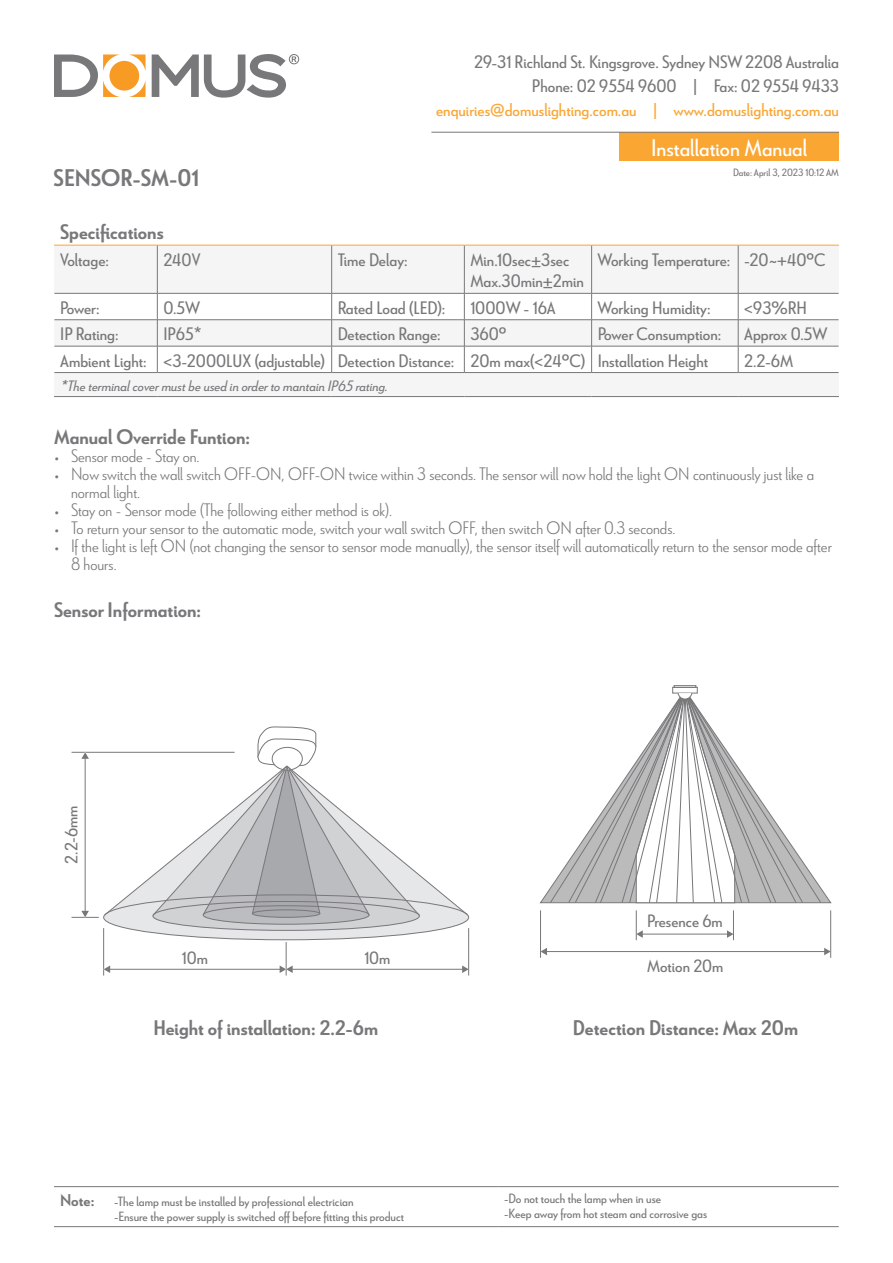
<style>
.page{position:relative;width:893px;height:1263px;background:#fff}
.page>*{position:absolute;margin:0;border:0;box-sizing:border-box;transform-origin:0 0}
.t1{font:24px "Le Havre";color:#fff}
.t2{font:700 24px "Le Havre";color:#787779}
.t3{font:700 21px "Le Havre";color:#787779}
.t4{font:300 18px/18px "Le Havre";color:#787779}
.t5{font:18px/24px "Le Havre";color:#787779;text-align:right}
.t6{font:18px "Le Havre";color:#faa633}
.t7{font:17.7px "Le Havre";color:#787779}
.t8{font:italic 15px "Le Havre";color:#787779}
.t9{font:13.35px/14.4px "Le Havre";color:#787779}
.t10{font:10.5px "Le Havre";color:#787779}
.s1{font-weight:700;font-size:16.95px}
</style>
<div class="page">
<div style="left:619px;top:132px;width:220px;height:28px;background:#faa633"></div>
<hr style="left:431px;top:132px;width:408px;height:1px;background:#787779">
<svg style="left:152px;top:54px;width:147px;height:44px"></svg>
<svg style="left:54px;top:55px;width:66px;height:42px"></svg>
<svg style="left:129px;top:55px;width:17px;height:16px"></svg>
<svg style="left:129px;top:80px;width:17px;height:17px"></svg>
<div style="left:109px;top:61px;width:30px;height:30px;background:#f89b24;border-radius:50%"></div>
<svg style="left:54px;top:1187px;width:785px;height:1px"></svg>
<hr style="left:54px;top:1186px;width:444px;height:1px;background:#787779">
<hr style="left:498px;top:1186px;width:341px;height:1px;background:#787779">
<hr style="left:54px;top:1226px;width:444px;height:1px;background:#787779">
<hr style="left:498px;top:1226px;width:341px;height:1px;background:#787779">
<svg style="left:54px;top:246px;width:785px;height:128px;fill:#f5f5f5"></svg>
<hr style="left:54px;top:245px;width:103px;height:1px;background:#faa633">
<hr style="left:157px;top:245px;width:175px;height:1px;background:#faa633">
<hr style="left:332px;top:245px;width:132px;height:1px;background:#faa633">
<hr style="left:464px;top:245px;width:128px;height:1px;background:#faa633">
<hr style="left:592px;top:245px;width:146px;height:1px;background:#faa633">
<hr style="left:738px;top:245px;width:101px;height:1px;background:#faa633">
<hr style="left:157px;top:245px;width:1px;height:48px;background:#787779">
<hr style="left:331px;top:245px;width:1px;height:48px;background:#787779">
<hr style="left:464px;top:245px;width:1px;height:48px;background:#787779">
<hr style="left:591px;top:245px;width:1px;height:48px;background:#787779">
<hr style="left:738px;top:245px;width:1px;height:48px;background:#787779">
<hr style="left:54px;top:293px;width:103px;height:1px;background:#787779">
<hr style="left:157px;top:293px;width:175px;height:1px;background:#787779">
<hr style="left:332px;top:293px;width:132px;height:1px;background:#787779">
<hr style="left:464px;top:293px;width:128px;height:1px;background:#787779">
<hr style="left:592px;top:293px;width:146px;height:1px;background:#787779">
<hr style="left:738px;top:293px;width:101px;height:1px;background:#787779">
<hr style="left:54px;top:319px;width:103px;height:1px;background:#787779">
<hr style="left:157px;top:319px;width:175px;height:1px;background:#787779">
<hr style="left:332px;top:319px;width:132px;height:1px;background:#787779">
<hr style="left:464px;top:319px;width:128px;height:1px;background:#787779">
<hr style="left:592px;top:319px;width:146px;height:1px;background:#787779">
<hr style="left:738px;top:319px;width:101px;height:1px;background:#787779">
<hr style="left:54px;top:346px;width:103px;height:1px;background:#787779">
<hr style="left:157px;top:346px;width:175px;height:1px;background:#787779">
<svg style="left:157px;top:293px;width:1px;height:79px"></svg>
<hr style="left:332px;top:346px;width:132px;height:1px;background:#787779">
<svg style="left:331px;top:293px;width:1px;height:79px"></svg>
<hr style="left:464px;top:346px;width:128px;height:1px;background:#787779">
<svg style="left:464px;top:293px;width:1px;height:79px"></svg>
<hr style="left:592px;top:346px;width:146px;height:1px;background:#787779">
<svg style="left:591px;top:293px;width:1px;height:79px"></svg>
<hr style="left:738px;top:346px;width:101px;height:1px;background:#787779">
<svg style="left:738px;top:293px;width:1px;height:79px"></svg>
<hr style="left:54px;top:372px;width:103px;height:1px;background:#787779">
<hr style="left:157px;top:372px;width:175px;height:1px;background:#787779">
<hr style="left:332px;top:372px;width:132px;height:1px;background:#787779">
<hr style="left:464px;top:372px;width:128px;height:1px;background:#787779">
<hr style="left:592px;top:372px;width:146px;height:1px;background:#787779">
<hr style="left:738px;top:372px;width:101px;height:1px;background:#787779">
<hr style="left:54px;top:396px;width:103px;height:1px;background:#787779">
<hr style="left:157px;top:396px;width:175px;height:1px;background:#787779">
<hr style="left:332px;top:396px;width:132px;height:1px;background:#787779">
<hr style="left:464px;top:396px;width:128px;height:1px;background:#787779">
<hr style="left:592px;top:396px;width:146px;height:1px;background:#787779">
<hr style="left:738px;top:396px;width:101px;height:1px;background:#787779">
<svg style="left:104px;top:930px;width:335px;height:10px;fill:#e6e7e9"></svg>
<svg style="left:72px;top:726px;width:397px;height:204px"></svg>
<hr style="left:292px;top:969px;width:171px;height:1px;background:#787779">
<svg style="left:462px;top:965px;width:6px;height:8px"></svg>
<hr style="left:103px;top:928px;width:1px;height:47px;background:#787779">
<hr style="left:286px;top:942px;width:1px;height:33px;background:#787779">
<hr style="left:468px;top:928px;width:1px;height:47px;background:#787779">
<hr style="left:109px;top:969px;width:172px;height:1px;background:#787779">
<svg style="left:280px;top:965px;width:13px;height:8px"></svg>
<svg style="left:104px;top:965px;width:6px;height:8px"></svg>
<hr style="left:546px;top:951px;width:279px;height:1px;background:#787779">
<svg style="left:824px;top:948px;width:6px;height:7px"></svg>
<svg style="left:541px;top:948px;width:6px;height:7px"></svg>
<hr style="left:642px;top:934px;width:86px;height:1px;background:#787779">
<svg style="left:727px;top:930px;width:6px;height:8px"></svg>
<svg style="left:637px;top:930px;width:6px;height:8px"></svg>
<hr style="left:540px;top:910px;width:1px;height:48px;background:#787779">
<hr style="left:636px;top:910px;width:1px;height:30px;background:#787779">
<hr style="left:733px;top:910px;width:1px;height:30px;background:#787779">
<hr style="left:830px;top:910px;width:1px;height:48px;background:#787779">
<svg style="left:549px;top:863px;width:273px;height:41px"></svg>
<svg style="left:567px;top:853px;width:237px;height:51px"></svg>
<svg style="left:574px;top:823px;width:223px;height:81px"></svg>
<svg style="left:594px;top:685px;width:183px;height:219px"></svg>
<p class="t5" style="left:474px;top:50px;width:366px">29-31 Richland St. Kingsgrove. Sydney NSW 2208 Australia<br>Phone: 02 9554 9600 | Fax: 02 9554 9433</p>
<p class="t6" style="left:436px;top:100px;width:404px">enquiries@domuslighting.com.au | www.domuslighting.com.au</p>
<h1 class="t1" style="left:651px;top:133px;width:158px">Installation Manual</h1>
<h1 class="t2" style="left:54px;top:164px;width:147px">SENSOR-SM-01</h1>
<p class="t10" style="left:733px;top:166px;width:107px">Date: April 3, 2023 10:12 AM</p>
<p class="t3" style="left:60px;top:219px;width:105px">Specifications</p>
<p class="t5" style="left:60px;top:247px;width:50px">Voltage:</p>
<p class="t5" style="left:163px;top:247px;width:39px">240V</p>
<p class="t5" style="left:338px;top:247px;width:71px">Time Delay:</p>
<p class="t5" style="left:470px;top:248px;width:115px;line-height:21.6px;text-align:left">Min.10sec±3sec<br>Max.30min±2min</p>
<p class="t5" style="left:598px;top:247px;width:229px">Working Temperature: -20~+40ºC</p>
<p class="t5" style="left:60px;top:295px;width:41px">Power:</p>
<p class="t5" style="left:163px;top:295px;width:38px">0.5W</p>
<p class="t5" style="left:338px;top:295px;width:109px">Rated Load (LED):</p>
<p class="t5" style="left:470px;top:295px;width:87px">1000W - 16A</p>
<p class="t5" style="left:598px;top:295px;width:114px">Working Humidity:</p>
<p class="t5" style="left:744px;top:295px;width:64px">&lt;93%RH</p>
<p class="t5" style="left:60px;top:321px;width:60px">IP Rating:</p>
<p class="t5" style="left:163px;top:321px;width:40px">IP65*</p>
<p class="t5" style="left:338px;top:321px;width:104px">Detection Range:</p>
<p class="t5" style="left:470px;top:321px;width:38px">360º</p>
<p class="t5" style="left:598px;top:321px;width:125px">Power Consumption:</p>
<p class="t5" style="left:744px;top:321px;width:85px">Approx 0.5W</p>
<p class="t5" style="left:60px;top:348px;width:649px">Ambient Light: &lt;3-2000LUX (adjustable) Detection Distance: 20m max(&lt;24ºC) Installation Height</p>
<p class="t5" style="left:744px;top:348px;width:50px">2.2-6M</p>
<p class="t8" style="left:60px;top:377px;width:329px">*The terminal cover must be used in order to mantain IP65 rating.</p>
<p class="t3" style="left:54px;top:424px;width:198px">Manual Override Funtion:</p>
<p class="t4" style="left:54px;top:447px;width:147px">• Sensor mode - Stay on.</p>
<p class="t4" style="left:71px;top:465px;width:745px;text-indent:-17px">• Now switch the wall switch OFF-ON, OFF-ON twice within 3 seconds. The sensor will now hold the light ON continuously just like a normal light.</p>
<p class="t4" style="left:54px;top:501px;width:340px">• Stay on - Sensor mode (The following either method is ok).</p>
<p class="t4" style="left:54px;top:519px;width:623px">• To return your sensor to the automatic mode, switch your wall switch OFF, then switch ON after 0.3 seconds.</p>
<p class="t4" style="left:71px;top:537px;width:762px;text-indent:-17px">• If the light is left ON (not changing the sensor to sensor mode manually), the sensor itself will automatically return to the sensor mode after<br>8 hours.</p>
<p class="t3" style="left:54px;top:597px;width:149px">Sensor Information:</p>
<p class="t7" style="left:61px;top:864px;width:59px;rotate:-90deg">2.2-6mm</p>
<p class="t7" style="left:182px;top:948px;width:28px">10m</p>
<p class="t7" style="left:364px;top:948px;width:28px">10m</p>
<p class="t7" style="left:647px;top:910px;width:77px">Presence 6m</p>
<p class="t7" style="left:647px;top:955px;width:78px">Motion 20m</p>
<p class="t3" style="left:154px;top:1015px;width:226px">Height of installation: 2.2-6m</p>
<p class="t3" style="left:573px;top:1015px;width:227px">Detection Distance: Max 20m</p>
<p class="t9" style="left:114px;top:1194px;width:291px;text-indent:-54px"><span class="s1">Note:</span> -The lamp must be installed by professional electrician<br>-Ensure the power supply is switched off before fitting this product</p>
<p class="t9" style="left:504px;top:1191px;width:205px">-Do not touch the lamp when in use<br>-Keep away from hot steam and corrosive gas</p>
</div>
